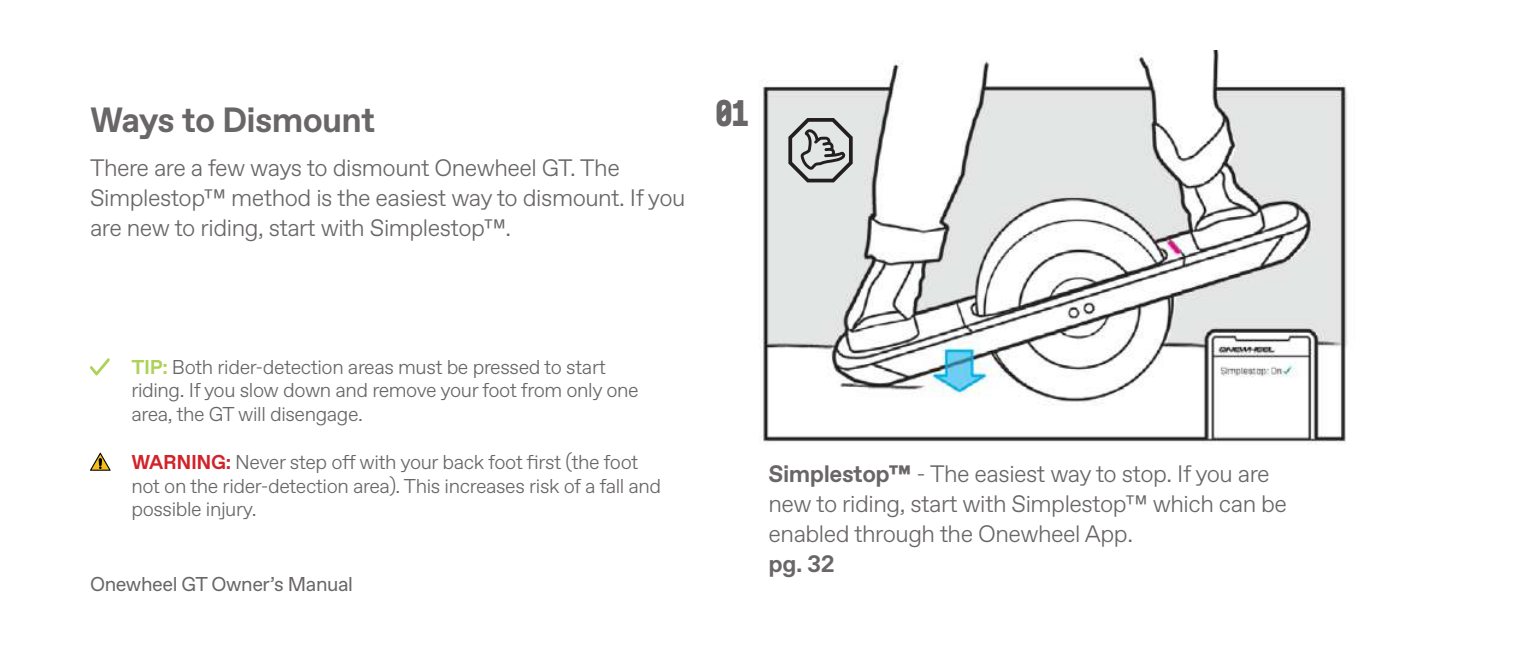
<style>
.page{position:relative;width:1530px;height:649px;background:#fff}
.page>*{position:absolute;margin:0;border:0;box-sizing:border-box;transform-origin:0 0}
.t1{font:700 37.5px "Mono 45 Headline";color:#696667}
.t2{font:700 35px "ABC Favorit";letter-spacing:-.02em;color:#696667}
.t3{font:300 23.75px/30px "ABC Favorit";letter-spacing:-.02em;color:#696667}
.t4{font:700 23.75px "ABC Favorit";color:#696667}
.t5{font:300 20px/23.8px "ABC Favorit";letter-spacing:-.02em;color:#696667}
.t6{font:20px "ABC Favorit";letter-spacing:-.02em;color:#696667}
.s1{font-weight:700;color:#aed255}
.s2{font-weight:700;color:#d2232a}
.s3{font-weight:700}
</style>
<div class="page">
<svg style="left:90px;top:452px;width:21px;height:19px"></svg>
<svg style="left:90px;top:358px;width:20px;height:17px"></svg>
<img style="left:760px;top:50px;width:588px;height:394px">
<svg style="left:788px;top:118px;width:65px;height:64px;background:#aaacab"></svg>
<h2 class="t2" style="left:90px;top:98px;width:287px">Ways to Dismount</h2>
<p class="t3" style="left:90px;top:153px;width:597px">There are a few ways to dismount Onewheel GT. The<br>Simplestop™ method is the easiest way to dismount. If you are new to riding, start with Simplestop™.</p>
<h1 class="t1" style="left:716px;top:91px;width:35px">01</h1>
<p class="t5" style="left:131px;top:354px;width:509px"><span class="s1">TIP:</span> Both rider-detection areas must be pressed to start riding. If you slow down and remove your foot from only one area, the GT will disengage.</p>
<p class="t5" style="left:131px;top:449px;width:531px"><span class="s2">WARNING:</span> Never step off with your back foot first (the foot not on the rider-detection area). This increases risk of a fall and possible injury.</p>
<p class="t6" style="left:90px;top:572px;width:265px">Onewheel GT Owner’s Manual</p>
<p class="t3" style="left:769px;top:458px;width:520px"><span class="s3">Simplestop™</span> - The easiest way to stop. If you are new to riding, start with Simplestop™ which can be enabled through the Onewheel App.</p>
<p class="t4" style="left:769px;top:548px;width:68px">pg. 32</p>
</div>
